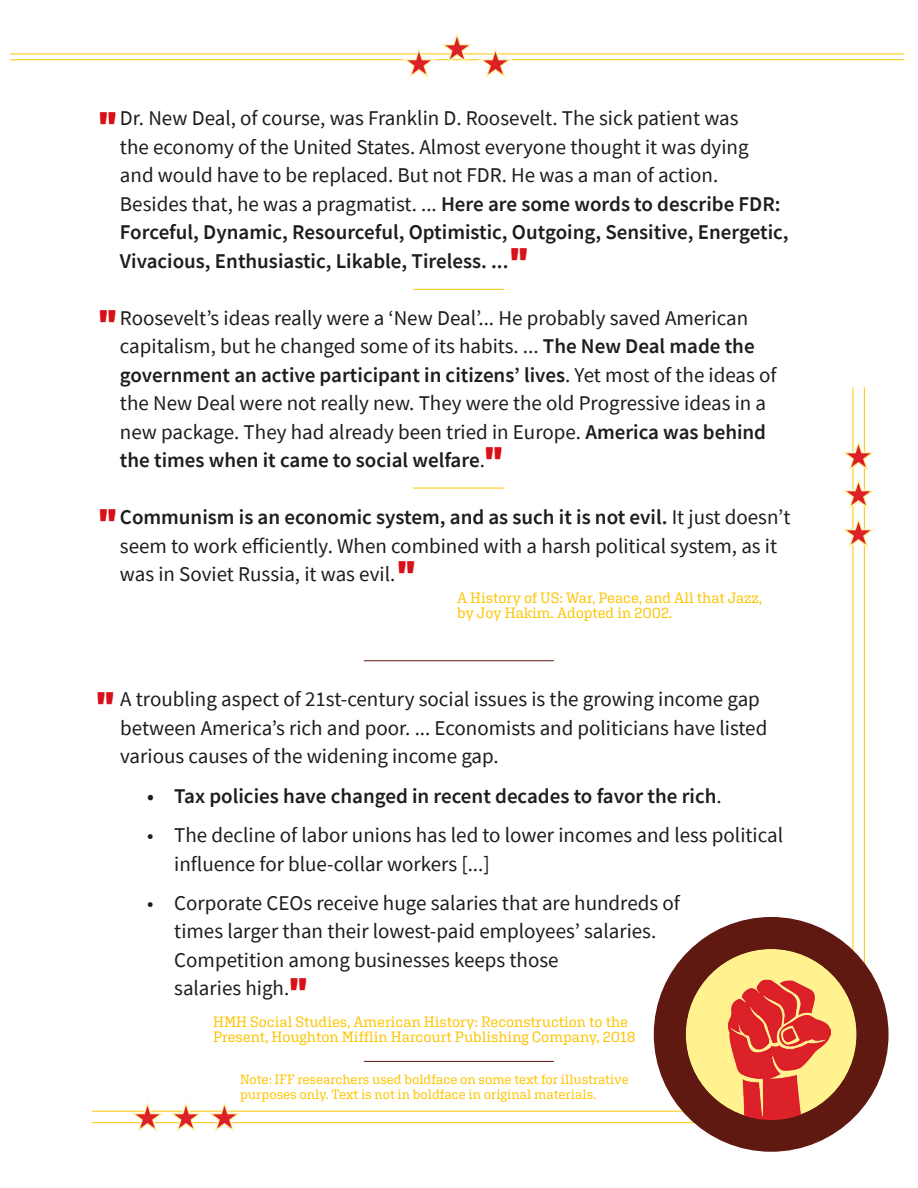
<style>
.page{position:relative;width:918px;height:1188px;background:#fff}
.page>*{position:absolute;margin:0;border:0;box-sizing:border-box;transform-origin:0 0}
.t1{font:700 40.5px "Snowstorm";color:#d81018}
.Paragraph_Style_1{font:21px/28.5px "Source Sans Pro";color:#1d1d1b}
.t2{font:600 21px "Source Sans Pro";color:#1d1d1b}
.t3{font:15px/15px "Aglet Slab";color:#fdc400}
.t4{font:13.5px/15px "Aglet Slab";letter-spacing:-.005em;color:#fdc400}
.s1{font-weight:600}
.s2{font-weight:400}
</style>
<div class="page">
<hr style="left:10px;top:54px;width:895px;height:1px;background:#fdc400">
<hr style="left:10px;top:59px;width:895px;height:1px;background:#fdc400">
<img style="left:402px;top:48px;width:34px;height:30px">
<img style="left:440px;top:33px;width:34px;height:30px">
<img style="left:479px;top:48px;width:33px;height:30px">
<hr style="left:92px;top:1111px;width:644px;height:1px;background:#fdc400">
<hr style="left:92px;top:1122px;width:644px;height:1px;background:#fdc400">
<img style="left:208px;top:1102px;width:33px;height:30px">
<img style="left:169px;top:1102px;width:34px;height:30px">
<img style="left:131px;top:1102px;width:34px;height:30px">
<hr style="left:864px;top:387px;width:1px;height:644px;background:#fdc400">
<hr style="left:853px;top:387px;width:1px;height:644px;background:#fdc400">
<img style="left:843px;top:516px;width:31px;height:32px">
<img style="left:843px;top:478px;width:31px;height:32px">
<img style="left:843px;top:440px;width:31px;height:32px">
<div style="left:655px;top:918px;width:233px;height:233px;background:#601910;border-radius:50%"></div>
<div style="left:686px;top:949px;width:170px;height:171px;background:#fff28f;border-radius:50%"></div>
<img style="left:723px;top:967px;width:108px;height:152px">
<div style="left:676px;top:940px;width:190px;height:189px;border:9px solid #601910;border-radius:50%"></div>
<hr style="left:364px;top:660px;width:190px;height:1px;background:#601910">
<hr style="left:364px;top:1061px;width:190px;height:1px;background:#601910">
<hr style="left:413px;top:289px;width:91px;height:1px;background:#fdc400">
<hr style="left:413px;top:488px;width:91px;height:1px;background:#fdc400">
<p class="Paragraph_Style_1" style="left:120px;top:104px;width:670px">Dr. New Deal, of course, was Franklin D. Roosevelt. The sick patient was<br>the economy of the United States. Almost everyone thought it was dying<br>and would have to be replaced. But not FDR. He was a man of action.<br>Besides that, he was a pragmatist. ... <span class="s1">Here are some words to describe FDR:<br>Forceful, Dynamic, Resourceful, Optimistic, Outgoing, Sensitive, Energetic, Vivacious, Enthusiastic, Likable, Tireless. ...</span></p>
<p class="Paragraph_Style_1" style="left:120px;top:304px;width:658px">Roosevelt’s ideas really were a ‘New Deal’... He probably saved American capitalism, but he changed some of its habits. ... <span class="s1">The New Deal made the government an active participant in citizens’ lives</span>. Yet most of the ideas of the New Deal were not really new. They were the old Progressive ideas in a new package. They had already been tried in Europe. <span class="s1">America was behind the times when it came to social welfare</span>.</p>
<p class="t1" style="left:98px;top:104px;width:21px">"</p>
<p class="t1" style="left:510px;top:240px;width:21px">"</p>
<p class="t1" style="left:98px;top:302px;width:21px">"</p>
<p class="t1" style="left:484px;top:440px;width:21px">"</p>
<p class="t1" style="left:98px;top:501px;width:21px">"</p>
<p class="Paragraph_Style_1" style="left:120px;top:503px;width:672px"><span class="s1">Communism is an economic system, and as such it is not evil.</span> It just doesn’t seem to work efficiently. When combined with a harsh political system, as it was in Soviet Russia, it was evil.</p>
<p class="t1" style="left:397px;top:553px;width:21px">"</p>
<p class="t3" style="left:457px;top:590px;width:307px">A History of US: War, Peace, and All that Jazz, by Joy Hakim. Adopted in 2002.</p>
<p class="Paragraph_Style_1" style="left:120px;top:685px;width:649px">A troubling aspect of 21st-century social issues is the growing income gap between America’s rich and poor. ... Economists and politicians have listed various causes of the widening income gap.</p>
<p class="t2" style="left:147px;top:782px;width:576px">• Tax policies have changed in recent decades to favor the rich<span class="s2">.</span></p>
<p class="Paragraph_Style_1" style="left:174px;top:821px;width:610px;text-indent:-27px">• The decline of labor unions has led to lower incomes and less political influence for blue-collar workers [...]</p>
<p class="Paragraph_Style_1" style="left:174px;top:889px;width:507px;text-indent:-27px">• Corporate CEOs receive huge salaries that are hundreds of times larger than their lowest-paid employees’ salaries.<br>Competition among businesses keeps those<br>salaries high.</p>
<p class="t1" style="left:96px;top:684px;width:21px">"</p>
<p class="t1" style="left:289px;top:970px;width:21px">"</p>
<p class="t3" style="left:213px;top:1014px;width:424px">HMH Social Studies, American History: Reconstruction to the<br>Present, Houghton Mifflin Harcourt Publishing Company, 2018</p>
<p class="t4" style="left:240px;top:1071px;width:390px">Note: IFF researchers used boldface on some text for illustrative purposes only. Text is not in boldface in original materials.</p>
</div>
